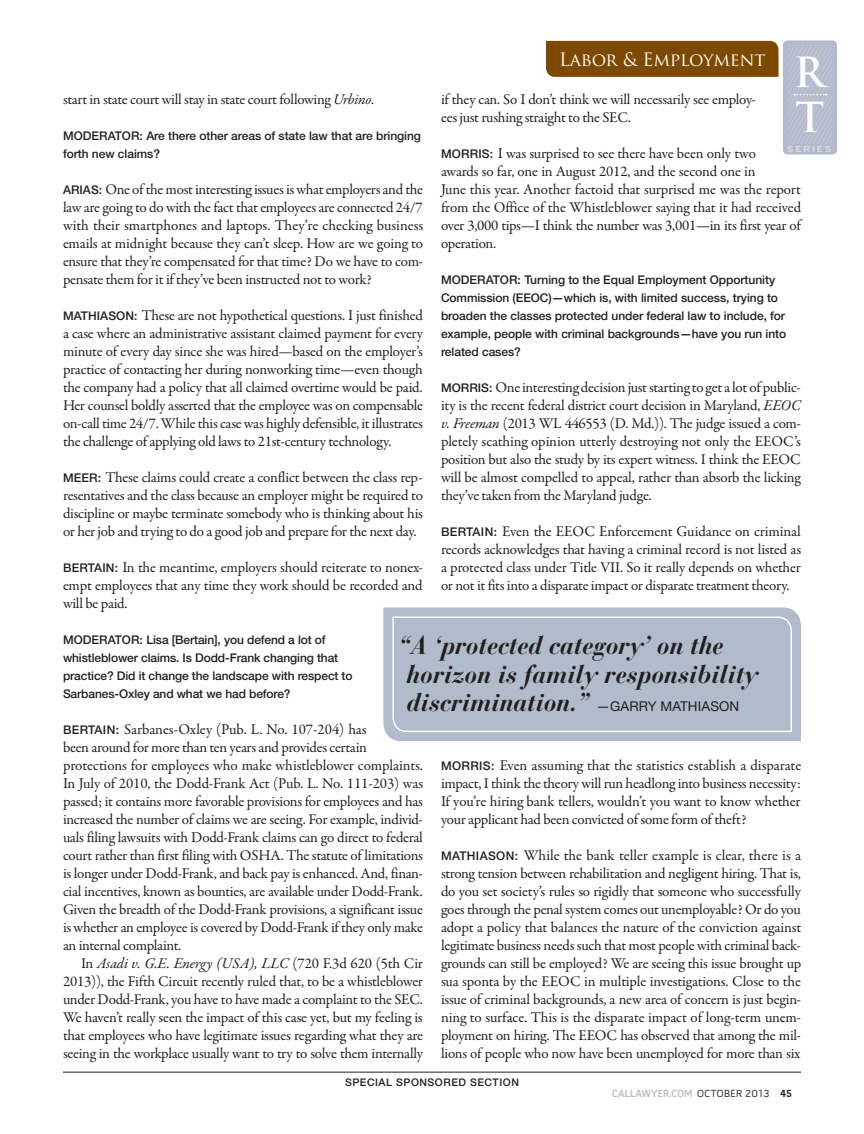
<style>
.page{position:relative;width:864px;height:1134px;background:#fff}
.page>*{position:absolute;margin:0;border:0;box-sizing:border-box;transform-origin:0 0}
.t1{font:700 40.5px/45px "Trajan Pro";color:#fff}
.Pull_Quote_RT{font:italic 700 25.5px/28.5px "Bauer Bodoni";letter-spacing:-.01em;color:#231f20}
.t2{font:18px "Trajan Pro";letter-spacing:-.01em;color:#fff}
.Body_Text_RT_No_inde{font:15px/18px "Garamond Premr Pro";letter-spacing:-.02em;color:#231f20;text-align:justify}
.Body_Text_RT_Indent{font:15px/18px "Garamond Premr Pro";letter-spacing:-.025em;color:#231f20;text-align:justify}
.Moderator_question_R{font:500 12px/18px "Helvetica Neue LT Std";letter-spacing:-.005em;color:#231f20}
.t3{font:700 10.5px "Pill Gothic 600 mg";color:#bcbec0}
.t4{font:500 10.5px "Helvetica Neue LT Std";letter-spacing:.05em;color:#231f20}
.t5{font:700 9px "Pill Gothic 900 mg";letter-spacing:.2em;color:#dcddde}
.s1{font-style:italic}
.s2{font-family:"Helvetica Neue LT Std";font-weight:500;font-size:12px}
.s3{font-family:"Helvetica Neue LT Std";font-weight:400;font-style:normal;font-size:13.5px}
.s4{font-weight:400;color:#231f20}
.s5{color:#231f20}
</style>
<div class="page">
<div style="left:546px;top:41px;width:232px;height:36px;background:#7d4900"></div>
<div style="left:383px;top:608px;width:418px;height:133px;background:#b0bbcb"></div>
<div style="left:392px;top:616px;width:401px;height:117px;background:#b0bbcb"></div>
<hr style="left:63px;top:1072px;width:738px;height:1px;background:#231f20">
<div style="left:783px;top:40px;width:54px;height:114px;background:#b0bbcb;border-radius:4px"></div>
<svg style="left:788px;top:45px;width:44px;height:99px"></svg>
<p class="t2" style="left:559px;top:48px;width:208px">Labor &amp; Employment</p>
<h1 class="t1" style="left:794px;top:50px;width:32px">R<br>T</h1>
<p class="Body_Text_RT_No_inde" style="left:63px;top:90px;width:313px">start in state court will stay in state court following <span class="s1">Urbino</span>.</p>
<p class="Moderator_question_R" style="left:63px;top:126px;width:360px">MODERATOR: Are there other areas of state law that are bringing forth new claims?</p>
<p class="Body_Text_RT_No_inde" style="left:63px;top:180px;width:362px"><span class="s2">ARIAS:</span> One of the most interesting issues is what employers and the law are going to do with the fact that employees are connected 24/7 with their smartphones and laptops. They’re checking business emails at midnight because they can’t sleep. How are we going to ensure that they’re compensated for that time? Do we have to com&shy;pensate them for it if they’ve been instructed not to work?</p>
<p class="Body_Text_RT_No_inde" style="left:63px;top:306px;width:362px"><span class="s2">MATHIASON:</span> These are not hypothetical questions. I just finished a case where an administrative assistant claimed payment for every minute of every day since she was hired—based on the employer’s practice of contacting her during nonworking time—even though the company had a policy that all claimed overtime would be paid.<br>Her counsel boldly asserted that the employee was on compensable on-call time 24/7. While this case was highly defensible, it illustrates the challenge of applying old laws to 21st-century technology.</p>
<p class="Body_Text_RT_No_inde" style="left:63px;top:468px;width:361px"><span class="s2">MEER:</span> These claims could create a conflict between the class rep&shy;resentatives and the class because an employer might be required to discipline or maybe terminate somebody who is thinking about his or her job and trying to do a good job and prepare for the next day.</p>
<p class="Body_Text_RT_No_inde" style="left:63px;top:558px;width:362px"><span class="s2">BERTAIN:</span> In the meantime, employers should reiterate to nonex&shy;empt employees that any time they work should be recorded and will be paid.</p>
<p class="Moderator_question_R" style="left:63px;top:630px;width:291px">MODERATOR: Lisa [Bertain], you defend a lot of whistleblower claims. Is Dodd-Frank changing that practice? Did it change the landscape with respect to Sarbanes-Oxley and what we had before?</p>
<p class="Body_Text_RT_No_inde" style="left:63px;top:720px;width:362px;text-align:left"><span class="s2">BERTAIN:</span> Sarbanes-Oxley (Pub. L. No. 107-204) has<br>been around for more than ten years and provides certain protections for employees who make whistleblower complaints.<br>In July of 2010, the Dodd-Frank Act (Pub. L. No. 111-203) was passed; it contains more favorable provisions for employees and has increased the number of claims we are seeing. For example, individ&shy;uals filing lawsuits with Dodd-Frank claims can go direct to federal court rather than first filing with OSHA. The statute of limitations is longer under Dodd-Frank, and back pay is enhanced. And, finan&shy;cial incentives, known as bounties, are available under Dodd-Frank.<br>Given the breadth of the Dodd-Frank provisions, a significant issue is whether an employee is covered by Dodd-Frank if they only make an internal complaint.</p>
<p class="Body_Text_RT_Indent" style="left:63px;top:954px;width:362px;text-indent:18px">In <span class="s1">Asadi v. G.E. Energy (USA), LLC</span> (720 F.3d 620 (5th Cir 2013)), the Fifth Circuit recently ruled that, to be a whistleblower under Dodd-Frank, you have to have made a complaint to the SEC.<br>We haven’t really seen the impact of this case yet, but my feeling is that employees who have legitimate issues regarding what they are seeing in the workplace usually want to try to solve them internally</p>
<p class="Body_Text_RT_Indent" style="left:441px;top:90px;width:317px">if they can. So I don’t think we will necessarily see employ&shy;ees just rushing straight to the SEC.</p>
<p class="Body_Text_RT_No_inde" style="left:441px;top:144px;width:362px;text-align:left"><span class="s2">MORRIS:</span> I was surprised to see there have been only two<br>awards so far, one in August 2012, and the second one in<br>June this year. Another factoid that surprised me was the report from the Office of the Whistleblower saying that it had received over 3,000 tips—I think the number was 3,001—in its first year of operation.</p>
<p class="Moderator_question_R" style="left:441px;top:270px;width:347px">MODERATOR: Turning to the Equal Employment Opportunity Commission (EEOC)—which is, with limited success, trying to broaden the classes protected under federal law to include, for example, people with criminal backgrounds—have you run into related cases?</p>
<p class="Body_Text_RT_No_inde" style="left:441px;top:378px;width:362px"><span class="s2">MORRIS:</span> One interesting decision just starting to get a lot of public&shy;ity is the recent federal district court decision in Maryland, <span class="s1">EEOC v. Freeman</span> (2013 WL 446553 (D. Md.)). The judge issued a com&shy;pletely scathing opinion utterly destroying not only the EEOC’s position but also the study by its expert witness. I think the EEOC will be almost compelled to appeal, rather than absorb the licking they’ve taken from the Maryland judge.</p>
<p class="Body_Text_RT_No_inde" style="left:441px;top:522px;width:362px"><span class="s2">BERTAIN:</span> Even the EEOC Enforcement Guidance on criminal records acknowledges that having a criminal record is not listed as a protected class under Title VII. So it really depends on whether or not it fits into a disparate impact or disparate treatment theory.</p>
<p class="t5" style="left:787px;top:143px;width:45px">SERIES</p>
<p class="Pull_Quote_RT" style="left:407px;top:631px;width:353px;text-indent:-8px">“A ‘protected category’ on the horizon is family responsibility discrimination.” <span class="s3">—GARRY MATHIASON</span></p>
<p class="Body_Text_RT_No_inde" style="left:441px;top:756px;width:362px"><span class="s2">MORRIS:</span> Even assuming that the statistics establish a disparate impact, I think the theory will run headlong into business necessity:<br>If you’re hiring bank tellers, wouldn’t you want to know whether your applicant had been convicted of some form of theft?</p>
<p class="Body_Text_RT_No_inde" style="left:441px;top:846px;width:362px"><span class="s2">MATHIASON:</span> While the bank teller example is clear, there is a strong tension between rehabilitation and negligent hiring. That is, do you set society’s rules so rigidly that someone who successfully goes through the penal system comes out unemployable? Or do you adopt a policy that balances the nature of the conviction against legitimate business needs such that most people with criminal back&shy;grounds can still be employed? We are seeing this issue brought up sua sponta by the EEOC in multiple investigations. Close to the issue of criminal backgrounds, a new area of concern is just begin&shy;ning to surface. This is the disparate impact of long-term unem&shy;ployment on hiring. The EEOC has observed that among the mil&shy;lions of people who now have been unemployed for more than six</p>
<p class="t4" style="left:345px;top:1076px;width:175px">SPECIAL SPONSORED SECTION</p>
<p class="t3" style="left:612px;top:1089px;width:181px">CALLAWYER.COM <span class="s4">OCTOBER 2013</span> <span class="s5">45</span></p>
</div>
